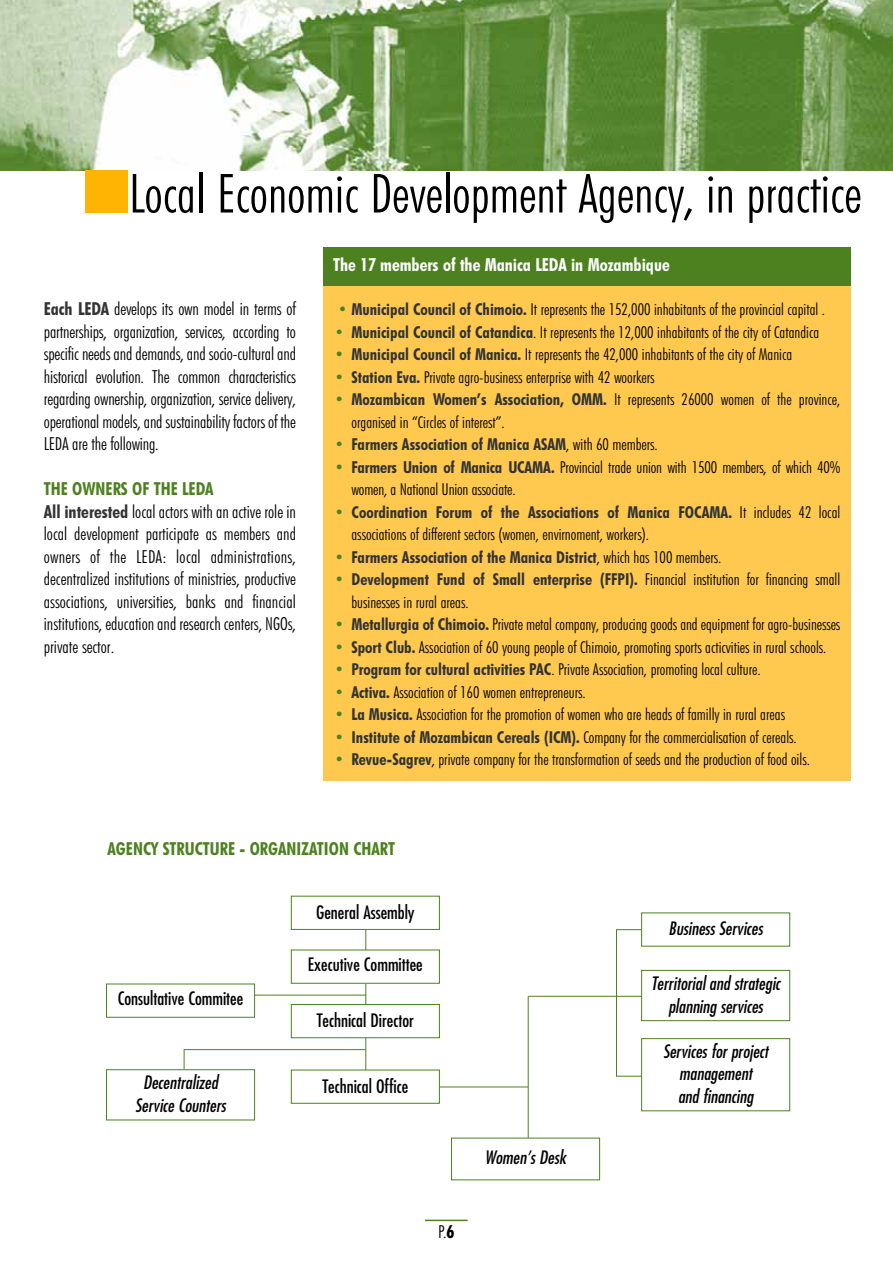
<style>
.page{position:relative;width:893px;height:1263px;background:#fff}
.page>*{position:absolute;margin:0;border:0;box-sizing:border-box;transform-origin:0 0}
.t1{font:300 condensed 54px "Futura BT";color:#000}
.t2{font:300 condensed 18px/22.5px "Futura BT";color:#000;text-align:justify}
.t3{font:18px/22.5px "Futura Con Med Obl Slov";color:#000;text-align:center}
.t4{font:18px "Futura Con Med Slov";color:#000}
.t5{font:700 condensed 18px "Futura BT";color:#fff}
.t6{font:700 condensed 18px "Futura BT";color:#4d8120}
.t7{font:300 condensed 16.5px/22.5px "Futura BT";color:#000}
.t8{font:700 condensed 16.5px "Futura BT";color:#333}
.s1{color:#4d8120}
.s2{font-weight:700;color:#333}
.s3{font-weight:300;color:#4d8120}
.s4{font-weight:300;color:#000}
.s5{font-weight:700;color:#4d8120}
.s6{font-weight:700}
</style>
<div class="page">
<hr style="left:425px;top:1220px;width:43px;height:1px;background:#4d8120">
<img style="left:0;top:0;width:893px;height:170px">
<div style="left:85px;top:170px;width:42px;height:43px;background:#ffb303"></div>
<div style="left:323px;top:248px;width:527px;height:38px;background:#4d8120"></div>
<div style="left:323px;top:286px;width:527px;height:495px;background:#ffc950"></div>
<svg style="left:184px;top:1050px;width:1px;height:19px"></svg>
<hr style="left:237px;top:995px;width:129px;height:1px;background:#4d8120">
<hr style="left:184px;top:1049px;width:181px;height:1px;background:#4d8120">
<hr style="left:365px;top:921px;width:1px;height:176px;background:#4d8120">
<hr style="left:616px;top:929px;width:1px;height:147px;background:#4d8120">
<hr style="left:528px;top:996px;width:1px;height:142px;background:#4d8120">
<div style="left:291px;top:896px;width:148px;height:33px;background:#fff"></div>
<div style="left:291px;top:896px;width:149px;height:34px;border:1px solid #4d8120"></div>
<div style="left:291px;top:950px;width:148px;height:33px;background:#fff"></div>
<div style="left:291px;top:950px;width:149px;height:34px;border:1px solid #4d8120"></div>
<div style="left:106px;top:984px;width:149px;height:33px;background:#fff"></div>
<div style="left:106px;top:984px;width:149px;height:34px;border:1px solid #4d8120"></div>
<div style="left:106px;top:1069px;width:149px;height:51px;border:1px solid #4d8120"></div>
<div style="left:641px;top:970px;width:149px;height:51px;border:1px solid #4d8120"></div>
<div style="left:641px;top:1038px;width:149px;height:73px;border:1px solid #4d8120"></div>
<div style="left:291px;top:1004px;width:148px;height:34px;background:#fff"></div>
<div style="left:291px;top:1004px;width:149px;height:34px;border:1px solid #4d8120"></div>
<div style="left:291px;top:1070px;width:148px;height:33px;background:#fff"></div>
<div style="left:291px;top:1070px;width:149px;height:34px;border:1px solid #4d8120"></div>
<svg style="left:616px;top:929px;width:26px;height:1px"></svg>
<hr style="left:528px;top:996px;width:114px;height:1px;background:#4d8120">
<hr style="left:439px;top:1087px;width:89px;height:1px;background:#4d8120">
<svg style="left:616px;top:1076px;width:26px;height:1px"></svg>
<h1 class="t1" style="left:129px;top:170px;width:734px">Local Economic Development Agency, in practice</h1>
<p class="t5" style="left:333px;top:257px;width:338px">The 17 members of the Manica LEDA in Mozambique</p>
<p class="t7" style="left:338px;top:299px;width:489px"><span class="s1">•</span> <span class="s2">Municipal Council of Chimoio.</span> It represents the 152,000 inhabitants of the provincial capital .</p>
<p class="t7" style="left:334px;top:321px;width:486px"><span class="s1">•</span> <span class="s2">Municipal Council of Catandica</span>. It represents the 12,000 inhabitants of the city of Catandica</p>
<p class="t7" style="left:334px;top:344px;width:459px"><span class="s1">•</span> <span class="s2">Municipal Council of Manica.</span> It represents the 42,000 inhabitants of the city of Manica</p>
<p class="t7" style="left:334px;top:366px;width:322px"><span class="s1">•</span> <span class="s2">Station Eva.</span> Private agro-business enterprise with 42 woorkers</p>
<p class="t7" style="left:351px;top:389px;width:490px;text-indent:-17px"><span class="s1">•</span> <span class="s2">Mozambican Women’s Association, OMM.</span> It represents 26000 women of the province, organised in “Circles of interest”.</p>
<p class="t8" style="left:334px;top:437px;width:325px"><span class="s3">•</span> Farmers Association of Manica ASAM<span class="s4">, with 60 members.</span></p>
<p class="t7" style="left:351px;top:456px;width:490px;text-indent:-17px"><span class="s1">•</span> <span class="s2">Farmers Union of Manica UCAMA.</span> Provincial trade union with 1500 members, of which 40% women, a National Union associate.</p>
<p class="t7" style="left:351px;top:501px;width:490px;text-indent:-17px"><span class="s1">•</span> <span class="s2">Coordination Forum of the Associations of Manica FOCAMA.</span> It includes 42 local associations of different sectors (women, envirnoment, workers).</p>
<p class="t8" style="left:334px;top:550px;width:388px"><span class="s3">•</span> Farmers Association of the Manica District<span class="s4">, which has 100 members.</span></p>
<p class="t7" style="left:351px;top:569px;width:490px;text-indent:-17px"><span class="s1">•</span> <span class="s2">Development Fund of Small enterprise (FFPI).</span> Financial institution for financing small businesses in rural areas.</p>
<p class="t7" style="left:334px;top:614px;width:507px"><span class="s1">•</span> <span class="s2">Metallurgia of Chimoio.</span> Private metal company, producing goods and equipment for agro-businesses</p>
<p class="t7" style="left:334px;top:636px;width:493px"><span class="s1">•</span> <span class="s2">Sport Club.</span> Association of 60 young people of Chimoio, promoting sports acticvities in rural schools.</p>
<p class="t7" style="left:334px;top:659px;width:428px"><span class="s1">•</span> <span class="s2">Program for cultural activities PAC</span>. Private Association, promoting local culture.</p>
<p class="t7" style="left:334px;top:681px;width:253px"><span class="s1">•</span> <span class="s2">Activa.</span> Association of 160 women entrepreneurs.</p>
<p class="t7" style="left:334px;top:704px;width:452px"><span class="s1">•</span> <span class="s2">La Musica.</span> Association for the promotion of women who are heads of familly in rural areas</p>
<p class="t7" style="left:334px;top:726px;width:464px"><span class="s1">•</span> <span class="s2">Institute of Mozambican Cereals (ICM).</span> Company for the commercialisation of cereals.</p>
<p class="t7" style="left:334px;top:749px;width:477px"><span class="s1">•</span> <span class="s2">Revue-Sagrev</span>, private company for the transformation of seeds and the production of food oils.</p>
<p class="t2" style="left:44px;top:298px;width:254px"><span class="s2">Each LEDA</span> develops its own model in terms of partnerships, organization, services, according to specific needs and demands, and socio-cultural and historical evolution. The common characteristics regarding ownership, organization, service delivery, operational models, and sustainability factors of the LEDA are the following.</p>
<p class="t2" style="left:44px;top:478px;width:254px;text-align:left"><span class="s5">THE OWNERS OF THE LEDA<br></span><span class="s2">All interested</span> local actors with an active role in local development participate as members and owners of the LEDA: local administrations, decentralized institutions of ministries, productive associations, universities, banks and financial institutions, education and research centers, NGOs, private sector.</p>
<p class="t6" style="left:108px;top:841px;width:289px">AGENCY STRUCTURE - ORGANIZATION CHART</p>
<p class="t4" style="left:118px;top:990px;width:127px">Consultative Commitee</p>
<p class="t3" style="left:135px;top:1072px;width:92px">Decentralized<br>Service Counters</p>
<p class="t4" style="left:316px;top:904px;width:100px">General Assembly</p>
<p class="t4" style="left:308px;top:956px;width:116px">Executive Committee</p>
<p class="t4" style="left:317px;top:1012px;width:99px">Technical Director</p>
<p class="t4" style="left:322px;top:1078px;width:87px">Technical Office</p>
<p class="t2" style="left:438px;top:1221px;width:18px">P.<span class="s6">6</span></p>
<p class="t3" style="left:485px;top:1146px;width:83px">Women’s Desk</p>
<p class="t3" style="left:669px;top:918px;width:96px">Business Services</p>
<p class="t3" style="left:651px;top:973px;width:131px">Territorial and strategic planning services</p>
<p class="t3" style="left:663px;top:1040px;width:107px">Services for project management<br>and financing</p>
</div>
